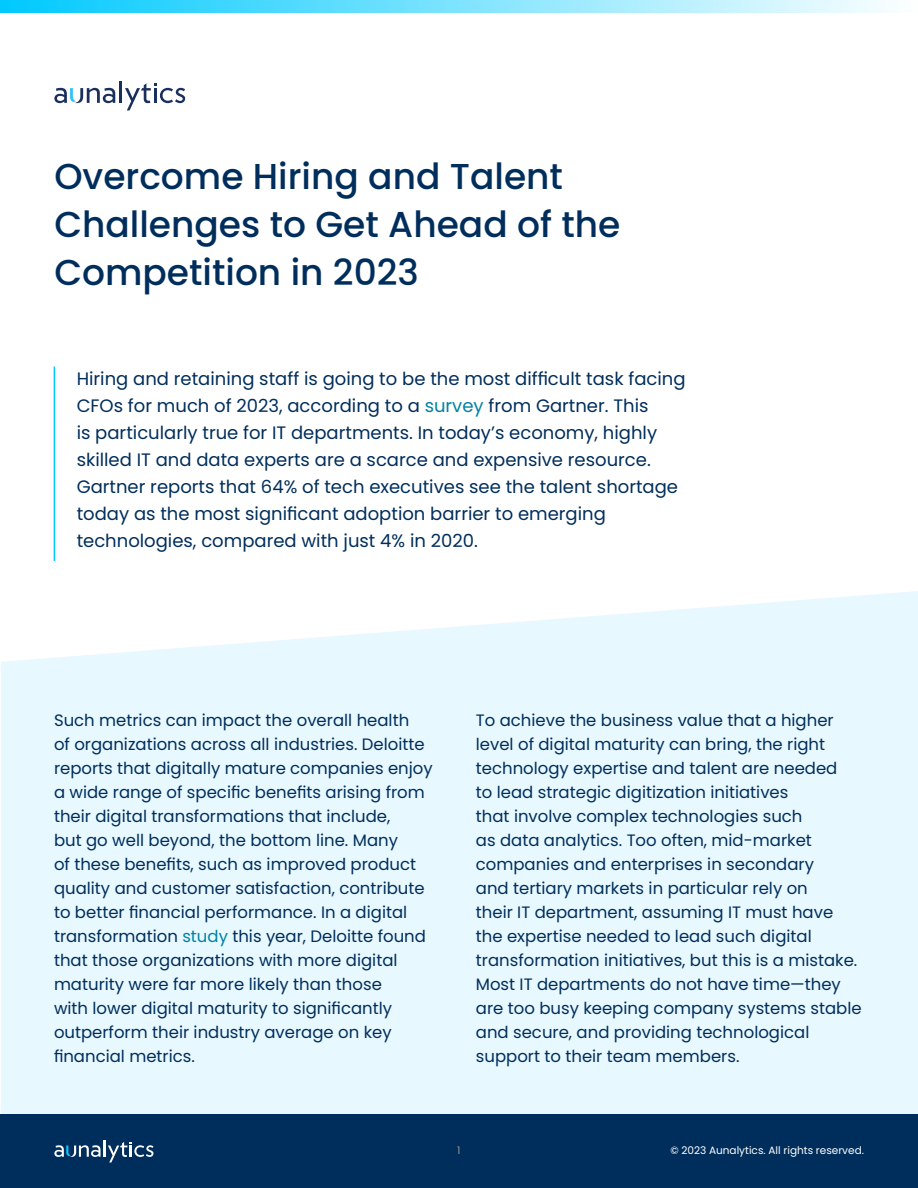
<style>
.page{position:relative;width:918px;height:1188px;background:#fff}
.page>*{position:absolute;margin:0;border:0;box-sizing:border-box;transform-origin:0 0}
.t1{font:500 36px/48px "Poppins";color:#002e5c}
.t2{font:18px/27px "Poppins";color:#002e5c}
.t3{font:16.5px/24px "Poppins";color:#002e5c}
.t4{font:10.5px "Poppins";color:#fff}
.t5{font:10.5px "Poppins";color:#939598}
.s1{color:#0082a4}
</style>
<div class="page">
<div style="left:0;top:1115px;width:918px;height:73px;background:#002e5c"></div>
<svg style="left:54px;top:1140px;width:99px;height:22px"></svg>
<svg style="left:1px;top:591px;width:917px;height:524px;fill:#e8f8ff"></svg>
<svg style="left:0;top:0;width:886px;height:13px"></svg>
<hr style="left:119px;top:81px;width:3px;height:22px;background:#1a305c">
<svg style="left:125px;top:83px;width:60px;height:27px"></svg>
<svg style="left:54px;top:88px;width:61px;height:15px"></svg>
<hr style="left:54px;top:367px;width:1px;height:194px;background:#00c9ff">
<h1 class="t1" style="left:54px;top:153px;width:567px">Overcome Hiring and Talent<br>Challenges to Get Ahead of the<br>Competition in 2023</h1>
<p class="t2" style="left:77px;top:366px;width:610px">Hiring and retaining staff is going to be the most difficult task facing CFOs for much of 2023, according to a <span class="s1">survey</span> from Gartner. This<br>is particularly true for IT departments. In today’s economy, highly skilled IT and data experts are a scarce and expensive resource.<br>Gartner reports that 64% of tech executives see the talent shortage today as the most significant adoption barrier to emerging technologies, compared with just 4% in 2020.</p>
<p class="t3" style="left:54px;top:708px;width:380px">Such metrics can impact the overall health<br>of organizations across all industries. Deloitte reports that digitally mature companies enjoy a wide range of specific benefits arising from their digital transformations that include,<br>but go well beyond, the bottom line. Many<br>of these benefits, such as improved product quality and customer satisfaction, contribute to better financial performance. In a digital transformation <span class="s1">study</span> this year, Deloitte found that those organizations with more digital maturity were far more likely than those<br>with lower digital maturity to significantly outperform their industry average on key financial metrics.</p>
<p class="t3" style="left:476px;top:708px;width:387px">To achieve the business value that a higher level of digital maturity can bring, the right technology expertise and talent are needed<br>to lead strategic digitization initiatives<br>that involve complex technologies such<br>as data analytics. Too often, mid-market companies and enterprises in secondary<br>and tertiary markets in particular rely on<br>their IT department, assuming IT must have the expertise needed to lead such digital transformation initiatives, but this is a mistake.<br>Most IT departments do not have time—they are too busy keeping company systems stable and secure, and providing technological support to their team members.</p>
<p class="t5" style="left:457px;top:1145px;width:5px">1</p>
<p class="t4" style="left:670px;top:1145px;width:195px">© 2023 Aunalytics. All rights reserved.</p>
</div>
